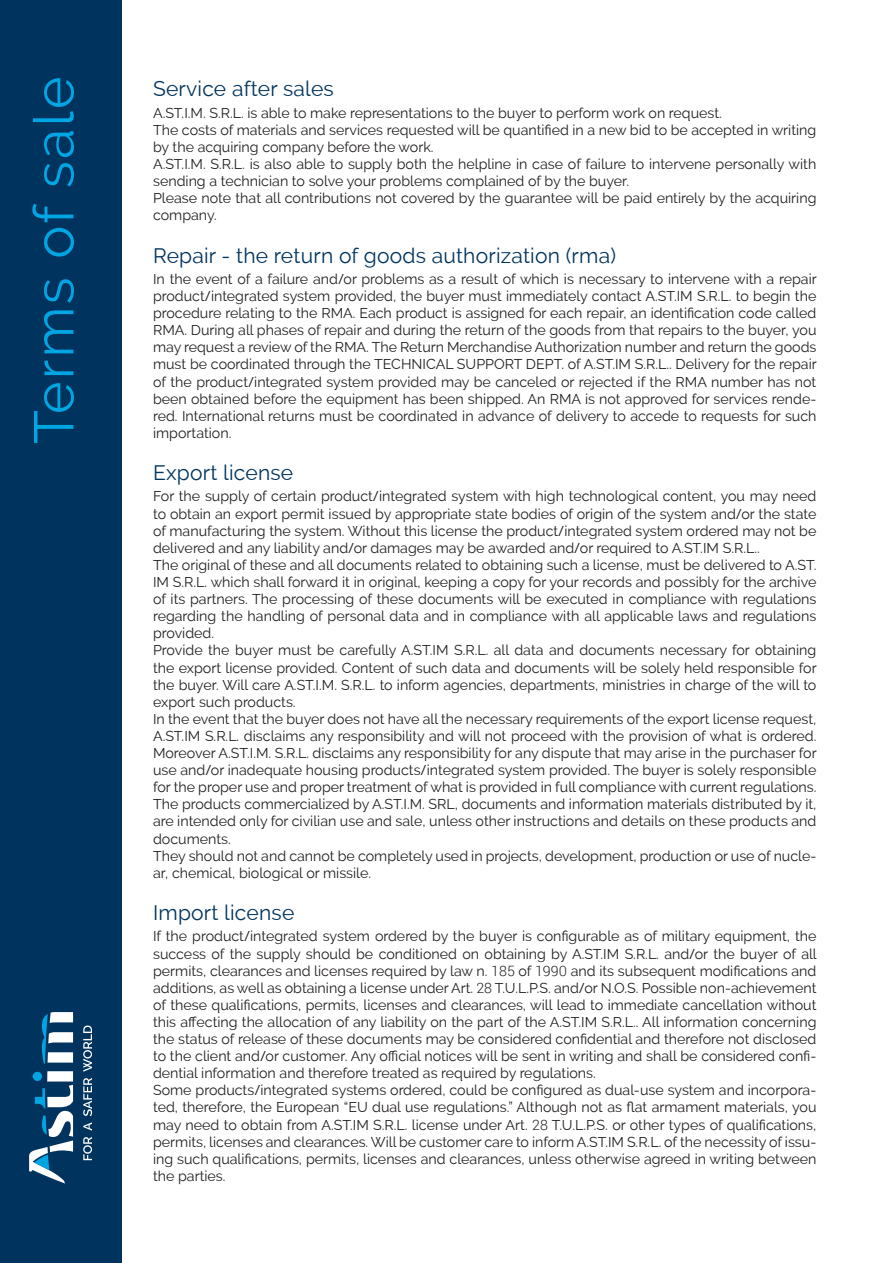
<style>
.page{position:relative;width:893px;height:1263px;background:#fff}
.page>*{position:absolute;margin:0;border:0;box-sizing:border-box;transform-origin:0 0}
.t1{font:55.5px "Astim";letter-spacing:.04em;color:#00a5e3}
.t2{font:21px "Astim";letter-spacing:.01em;color:#00345e}
.t3{font:14.25px/17.1px "Astim";color:#231f20}
</style>
<div class="page">
<div style="left:0;top:0;width:121px;height:1263px;background:#00345e"></div>
<svg style="left:83px;top:1025px;width:9px;height:135px"></svg>
<svg style="left:29px;top:1012px;width:44px;height:171px"></svg>
<h1 class="t1" style="left:22px;top:444px;width:369px;rotate:-90deg">Terms of sale</h1>
<h2 class="t2" style="left:153px;top:77px;width:182px">Service after sales</h2>
<p class="t3" style="left:153px;top:104px;width:665px">A.ST.I.M. S.R.L. is able to make representations to the buyer to perform work on request.<br>The costs of materials and services requested will be quantified in a new bid to be accepted in writing by the acquiring company before the work.<br>A.ST.I.M. S.R.L. is also able to supply both the helpline in case of failure to intervene personally with sending a technician to solve your problems complained of by the buyer.<br>Please note that all contributions not covered by the guarantee will be paid entirely by the acquiring company.</p>
<h2 class="t2" style="left:153px;top:243px;width:464px">Repair - the return of goods authorization (rma)</h2>
<p class="t3" style="left:153px;top:270px;width:665px;text-align:justify">In the event of a failure and/or problems as a result of which is necessary to intervene with a repair product/integrated system provided, the buyer must immediately contact A.ST.IM S.R.L. to begin the procedure relating to the RMA. Each product is assigned for each repair, an identification code called RMA. During all phases of repair and during the return of the goods from that repairs to the buyer, you may request a review of the RMA. The Return Merchandise Authorization number and return the goods must be coordinated through the TECHNICAL SUPPORT DEPT. of A.ST.IM S.R.L.. Delivery for the repair of the product/integrated system provided may be canceled or rejected if the RMA number has not been obtained before the equipment has been shipped. An RMA is not approved for services rende&shy;red. International returns must be coordinated in advance of delivery to accede to requests for such importation.</p>
<h2 class="t2" style="left:153px;top:460px;width:142px">Export license</h2>
<p class="t3" style="left:153px;top:488px;width:665px">For the supply of certain product/integrated system with high technological content, you may need to obtain an export permit issued by appropriate state bodies of origin of the system and/or the state of manufacturing the system. Without this license the product/integrated system ordered may not be delivered and any liability and/or damages may be awarded and/or required to A.ST.IM S.R.L..<br>The original of these and all documents related to obtaining such a license, must be delivered to A.ST.<br>IM S.R.L. which shall forward it in original, keeping a copy for your records and possibly for the archive of its partners. The processing of these documents will be executed in compliance with regulations regarding the handling of personal data and in compliance with all applicable laws and regulations provided.<br>Provide the buyer must be carefully A.ST.IM S.R.L. all data and documents necessary for obtaining the export license provided. Content of such data and documents will be solely held responsible for the buyer. Will care A.ST.I.M. S.R.L. to inform agencies, departments, ministries in charge of the will to export such products.<br>In the event that the buyer does not have all the necessary requirements of the export license request, A.ST.IM S.R.L. disclaims any responsibility and will not proceed with the provision of what is ordered.<br>Moreover A.ST.I.M. S.R.L. disclaims any responsibility for any dispute that may arise in the purchaser for use and/or inadequate housing products/integrated system provided. The buyer is solely responsible for the proper use and proper treatment of what is provided in full compliance with current regulations.<br>The products commercialized by A.ST.I.M. SRL, documents and information materials distributed by it, are intended only for civilian use and sale, unless other instructions and details on these products and documents.<br>They should not and cannot be completely used in projects, development, production or use of nucle&shy;ar, chemical, biological or missile.</p>
<h2 class="t2" style="left:153px;top:900px;width:143px">Import license</h2>
<p class="t3" style="left:153px;top:928px;width:665px">If the product/integrated system ordered by the buyer is configurable as of military equipment, the success of the supply should be conditioned on obtaining by A.ST.IM S.R.L. and/or the buyer of all permits, clearances and licenses required by law n. 185 of 1990 and its subsequent modifications and additions, as well as obtaining a license under Art. 28 T.U.L.P.S. and/or N.O.S. Possible non-achievement of these qualifications, permits, licenses and clearances, will lead to immediate cancellation without this affecting the allocation of any liability on the part of the A.ST.IM S.R.L.. All information concerning the status of release of these documents may be considered confidential and therefore not disclosed to the client and/or customer. Any official notices will be sent in writing and shall be considered confi&shy;dential information and therefore treated as required by regulations.<br>Some products/integrated systems ordered, could be configured as dual-use system and incorpora&shy;ted, therefore, the European “EU dual use regulations.” Although not as flat armament materials, you may need to obtain from A.ST.IM S.R.L. license under Art. 28 T.U.L.P.S. or other types of qualifications, permits, licenses and clearances. Will be customer care to inform A.ST.IM S.R.L. of the necessity of issu&shy;ing such qualifications, permits, licenses and clearances, unless otherwise agreed in writing between the parties.</p>
</div>
